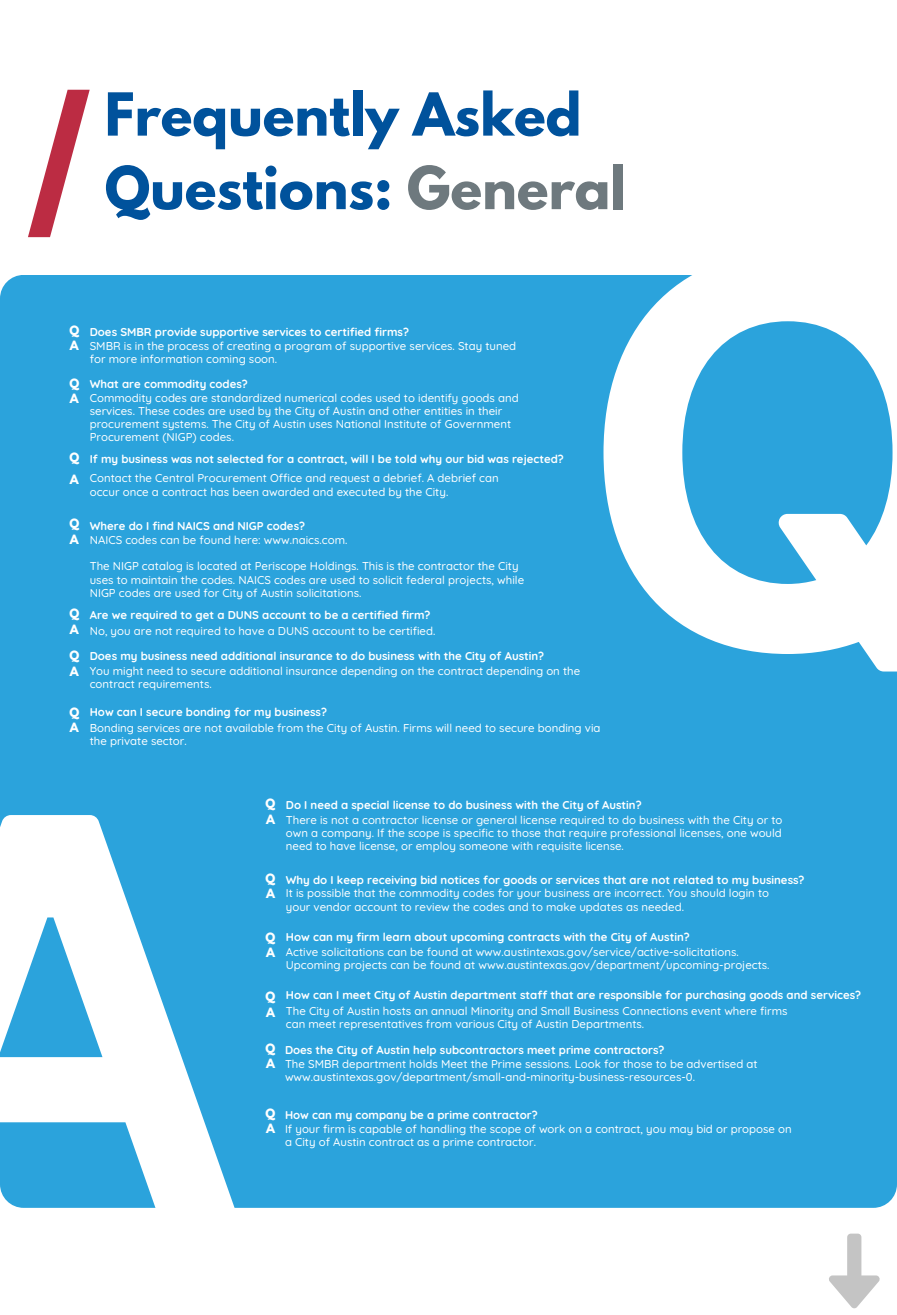
<style>
.page{position:relative;width:897px;height:1315px;background:#fff}
.page>*{position:absolute;margin:0;border:0;box-sizing:border-box;transform-origin:0 0}
.t1{font:700 52.5px/73.5px "League Spartan";color:#00529c}
.t2{font:500 11.38px/13.1px "Quicksand";color:#fff}
.t3{font:700 11.38px "Quicksand";color:#fff}
.t4{font:700 11.38px/15.8px "League Spartan";color:#fff}
.s1{color:#6e797e}
</style>
<div class="page">
<div style="left:0;top:275px;width:896px;height:932px;background:#2ba3dc;border-radius:24px"></div>
<svg style="left:28px;top:90px;width:62px;height:147px"></svg>
<svg style="left:829px;top:1233px;width:51px;height:75px"></svg>
<svg style="left:0;top:815px;width:237px;height:393px"></svg>
<svg style="left:603px;top:275px;width:293px;height:396px"></svg>
<p class="t1" style="left:105px;top:84px;width:523px">Frequently Asked<br>Questions: <span class="s1">General</span></p>
<p class="t4" style="left:69px;top:324px;width:11px">Q<br>A</p>
<p class="t4" style="left:69px;top:376px;width:11px">Q<br>A</p>
<p class="t4" style="left:69px;top:447px;width:11px;line-height:22.3px">Q<br>A</p>
<p class="t4" style="left:69px;top:517px;width:11px">Q</p>
<p class="t4" style="left:70px;top:533px;width:10px">A</p>
<p class="t4" style="left:69px;top:607px;width:11px">Q<br>A</p>
<p class="t4" style="left:69px;top:649px;width:11px">Q<br>A</p>
<p class="t4" style="left:69px;top:705px;width:11px">Q<br>A</p>
<h2 class="t3" style="left:90px;top:324px;width:321px">Does SMBR provide supportive services to certified firms?</h2>
<h2 class="t2" style="left:90px;top:339px;width:428px">SMBR is in the process of creating a program of supportive services. Stay tuned for more information coming soon.</h2>
<h1 class="t3" style="left:90px;top:377px;width:160px">What are commodity codes?</h1>
<p class="t2" style="left:90px;top:391px;width:430px">Commodity codes are standardized numerical codes used to identify goods and services. These codes are used by the City of Austin and other entities in their procurement systems. The City of Austin uses National Institute of Government Procurement (NIGP) codes.</p>
<h2 class="t3" style="left:90px;top:452px;width:475px">If my business was not selected for a contract, will I be told why our bid was rejected?</h2>
<h2 class="t2" style="left:90px;top:471px;width:410px">Contact the Central Procurement Office and request a debrief. A debrief can occur once a contract has been awarded and executed by the City.</h2>
<h2 class="t3" style="left:90px;top:518px;width:217px">Where do I find NAICS and NIGP codes?</h2>
<h2 class="t2" style="left:90px;top:533px;width:259px">NAICS codes can be found here: www.naics.com.</h2>
<h2 class="t2" style="left:90px;top:559px;width:436px">The NIGP catalog is located at Periscope Holdings. This is the contractor the City uses to maintain the codes. NAICS codes are used to solicit federal projects, while<br>NIGP codes are used for City of Austin solicitations.</h2>
<h2 class="t3" style="left:90px;top:607px;width:342px">Are we required to get a DUNS account to be a certified firm?</h2>
<p class="t2" style="left:90px;top:624px;width:347px">No, you are not required to have a DUNS account to be certified.</p>
<p class="t3" style="left:90px;top:648px;width:456px">Does my business need additional insurance to do business with the City of Austin?</p>
<p class="t2" style="left:90px;top:664px;width:492px">You might need to secure additional insurance depending on the contract depending on the contract requirements.</p>
<p class="t3" style="left:90px;top:704px;width:239px">How can I secure bonding for my business?</p>
<p class="t2" style="left:90px;top:720px;width:512px">Bonding services are not available from the City of Austin. Firms will need to secure bonding via the private sector.</p>
<p class="t4" style="left:265px;top:797px;width:11px">Q<br>A</p>
<p class="t4" style="left:265px;top:871px;width:11px">Q<br>A</p>
<p class="t4" style="left:265px;top:930px;width:11px">Q<br>A</p>
<p class="t4" style="left:265px;top:990px;width:11px">Q<br>A</p>
<p class="t4" style="left:265px;top:1041px;width:11px">Q<br>A</p>
<h2 class="t4" style="left:265px;top:1106px;width:11px">Q<br>A</h2>
<p class="t3" style="left:286px;top:798px;width:357px">Do I need a special license to do business with the City of Austin?</p>
<p class="t2" style="left:286px;top:813px;width:498px;text-align:justify">There is not a contractor license or general license required to do business with the City or to own a company. If the scope is specific to those that require professional licenses, one would need to have license, or employ someone with requisite license.</p>
<h2 class="t3" style="left:286px;top:872px;width:520px">Why do I keep receiving bid notices for goods or services that are not related to my business?</h2>
<h2 class="t2" style="left:286px;top:886px;width:484px">It is possible that the commodity codes for your business are incorrect. You should login to your vendor account to review the codes and to make updates as needed.</h2>
<h2 class="t3" style="left:286px;top:929px;width:405px">How can my firm learn about upcoming contracts with the City of Austin?</h2>
<p class="t2" style="left:286px;top:945px;width:485px">Active solicitations can be found at www.austintexas.gov/service/active-solicitations.<br>Upcoming projects can be found at www.austintexas.gov/department/upcoming-projects.</p>
<h2 class="t3" style="left:286px;top:988px;width:576px">How can I meet City of Austin department staff that are responsible for purchasing goods and services?</h2>
<h2 class="t2" style="left:286px;top:1004px;width:503px">The City of Austin hosts an annual Minority and Small Business Connections event where firms can meet representatives from various City of Austin Departments.</h2>
<p class="t3" style="left:285px;top:1042px;width:381px">Does the City of Austin help subcontractors meet prime contractors?</p>
<p class="t2" style="left:285px;top:1057px;width:474px">The SMBR department holds Meet the Prime sessions. Look for those to be advertised at www.austintexas.gov/department/small-and-minority-business-resources-0.</p>
<p class="t3" style="left:285px;top:1107px;width:254px">How can my company be a prime contractor?</p>
<p class="t2" style="left:285px;top:1122px;width:508px">If your firm is capable of handling the scope of work on a contract, you may bid or propose on a City of Austin contract as a prime contractor.</p>
</div>
